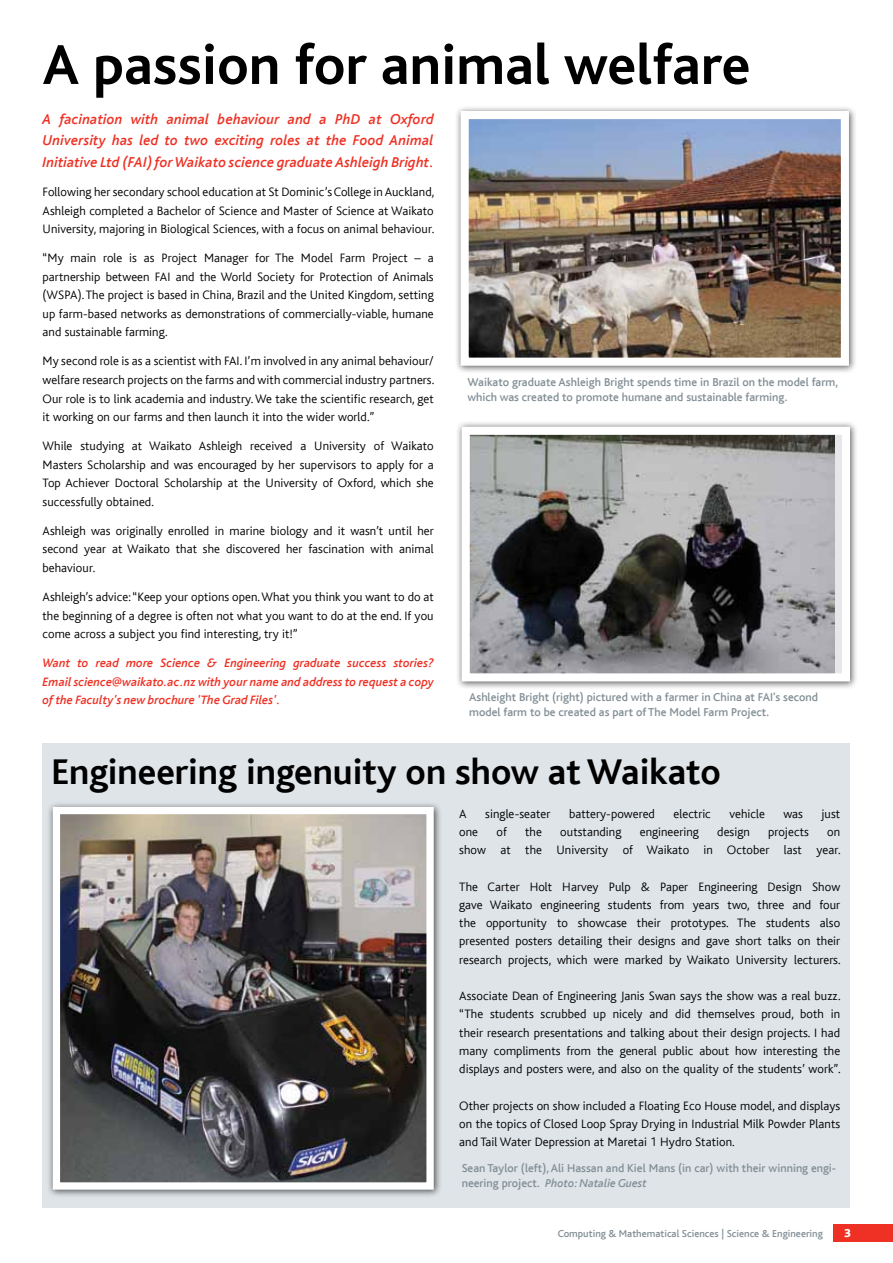
<style>
.page{position:relative;width:893px;height:1263px;background:#fff}
.page>*{position:absolute;margin:0;border:0;box-sizing:border-box;transform-origin:0 0}
.t1{font:700 58.5px "Bliss Baltic";color:#000}
.t2{font:700 37.5px "Bliss Baltic";color:#000}
.t3{font:italic 500 15px/21.6px "Bliss Baltic";letter-spacing:.01em;color:#ee3124;text-align:justify}
.t4{font:300 12.75px/18.6px "Bliss Baltic";letter-spacing:.005em;color:#000;text-align:justify}
.t5{font:italic 500 12.75px/18.6px "Bliss Baltic";letter-spacing:.005em;color:#ee3124;text-align:justify}
.t6{font:500 12px/15px "Bliss Baltic";color:#839097}
.t7{font:800 12px "Bliss Baltic";color:#fff}
.t8{font:500 10.5px "Bliss Baltic";color:#839097}
.s1{font-style:italic}
</style>
<div class="page">
<div style="left:833px;top:1225px;width:60px;height:17px;background:#ee3124"></div>
<div style="left:455px;top:105px;width:402px;height:269px;background:#000;opacity:.65"></div>
<img style="left:470px;top:120px;width:370px;height:237px">
<div style="left:461px;top:111px;width:388px;height:255px;border:8px solid #fff"></div>
<div style="left:43px;top:743px;width:807px;height:465px;background:#dfe4e8"></div>
<div style="left:47px;top:801px;width:395px;height:397px;background:#000;opacity:.65"></div>
<img style="left:61px;top:815px;width:365px;height:366px">
<div style="left:53px;top:807px;width:381px;height:382px;border:7px solid #fff"></div>
<div style="left:456px;top:421px;width:402px;height:269px;background:#000;opacity:.65"></div>
<img style="left:471px;top:436px;width:364px;height:236px">
<div style="left:462px;top:427px;width:388px;height:254px;border:8px solid #fff"></div>
<h1 class="t1" style="left:43px;top:34px;width:709px">A passion for animal welfare</h1>
<p class="t3" style="left:43px;top:108px;width:393px">A facination with animal behaviour and a PhD at Oxford University has led to two exciting roles at the Food Animal Initiative Ltd (FAI) for Waikato science graduate Ashleigh Bright.</p>
<p class="t4" style="left:43px;top:183px;width:393px">Following her secondary school education at St Dominic’s College in Auckland, Ashleigh completed a Bachelor of Science and Master of Science at Waikato University, majoring in Biological Sciences, with a focus on animal behaviour.</p>
<p class="t4" style="left:43px;top:249px;width:393px">“My main role is as Project Manager for The Model Farm Project – a partnership between FAI and the World Society for Protection of Animals (WSPA). The project is based in China, Brazil and the United Kingdom, setting up farm-based networks as demonstrations of commercially-viable, humane and sustainable farming.</p>
<p class="t4" style="left:43px;top:352px;width:393px">My second role is as a scientist with FAI. I’m involved in any animal behaviour/ welfare research projects on the farms and with commercial industry partners.<br>Our role is to link academia and industry. We take the scientific research, get it working on our farms and then launch it into the wider world.”</p>
<p class="t4" style="left:43px;top:437px;width:393px">While studying at Waikato Ashleigh received a University of Waikato Masters Scholarship and was encouraged by her supervisors to apply for a Top Achiever Doctoral Scholarship at the University of Oxford, which she successfully obtained.</p>
<p class="t4" style="left:43px;top:522px;width:393px">Ashleigh was originally enrolled in marine biology and it wasn’t until her second year at Waikato that she discovered her fascination with animal behaviour.</p>
<p class="t4" style="left:43px;top:588px;width:393px">Ashleigh’s advice: “Keep your options open. What you think you want to do at the beginning of a degree is often not what you want to do at the end. If you come across a subject you find interesting, try it!”</p>
<p class="t5" style="left:43px;top:654px;width:393px">Want to read more Science &amp; Engineering graduate success stories?<br>Email science@waikato.ac.nz with your name and address to request a copy of the Faculty's new brochure 'The Grad Files'.</p>
<p class="t6" style="left:467px;top:375px;width:372px">Waikato graduate Ashleigh Bright spends time in Brazil on the model farm, which was created to promote humane and sustainable farming.</p>
<p class="t6" style="left:469px;top:690px;width:350px">Ashleight Bright (right) pictured with a farmer in China at FAI's second model farm to be created as part of The Model Farm Project.</p>
<h2 class="t2" style="left:51px;top:751px;width:671px">Engineering ingenuity on show at Waikato</h2>
<p class="t4" style="left:459px;top:804px;width:9px">A</p>
<p class="t4" style="left:485px;top:804px;width:67px">single-seater</p>
<p class="t4" style="left:569px;top:804px;width:87px">battery-powered</p>
<p class="t4" style="left:673px;top:804px;width:39px">electric</p>
<p class="t4" style="left:729px;top:804px;width:37px">vehicle</p>
<p class="t4" style="left:783px;top:804px;width:21px">was</p>
<p class="t4" style="left:821px;top:804px;width:20px">just</p>
<p class="t4" style="left:459px;top:822px;width:20px">one</p>
<p class="t4" style="left:496px;top:822px;width:12px">of</p>
<p class="t4" style="left:525px;top:822px;width:18px">the</p>
<p class="t4" style="left:560px;top:822px;width:63px">outstanding</p>
<p class="t4" style="left:640px;top:822px;width:61px">engineering</p>
<p class="t4" style="left:717px;top:822px;width:34px">design</p>
<p class="t4" style="left:768px;top:822px;width:42px">projects</p>
<p class="t4" style="left:459px;top:823px;width:383px;text-align:right">on<br>show at the University of Waikato in October last year.</p>
<p class="t4" style="left:459px;top:877px;width:383px">The Carter Holt Harvey Pulp &amp; Paper Engineering Design Show gave Waikato engineering students from years two, three and four the opportunity to showcase their prototypes. The students also presented posters detailing their designs and gave short talks on their research projects, which were marked by Waikato University lecturers.</p>
<p class="t4" style="left:459px;top:987px;width:383px">Associate Dean of Engineering Janis Swan says the show was a real buzz. “The students scrubbed up nicely and did themselves proud, both in their research presentations and talking about their design projects. I had many compliments from the general public about how interesting the displays and posters were, and also on the quality of the students’ work”.</p>
<p class="t4" style="left:459px;top:1096px;width:382px">Other projects on show included a Floating Eco House model, and displays on the topics of Closed Loop Spray Drying in Industrial Milk Powder Plants and Tail Water Depression at Maretai 1 Hydro Station.</p>
<p class="t6" style="left:462px;top:1160px;width:376px">Sean Taylor (left), Ali Hassan and Kiel Mans (in car) with their winning engi&shy;neering project. <span class="s1">Photo: Natalie Guest</span></p>
<p class="t8" style="left:558px;top:1228px;width:267px">Computing &amp; Mathematical Sciences | Science &amp; Engineering</p>
<p class="t7" style="left:844px;top:1227px;width:8px">3</p>
</div>
